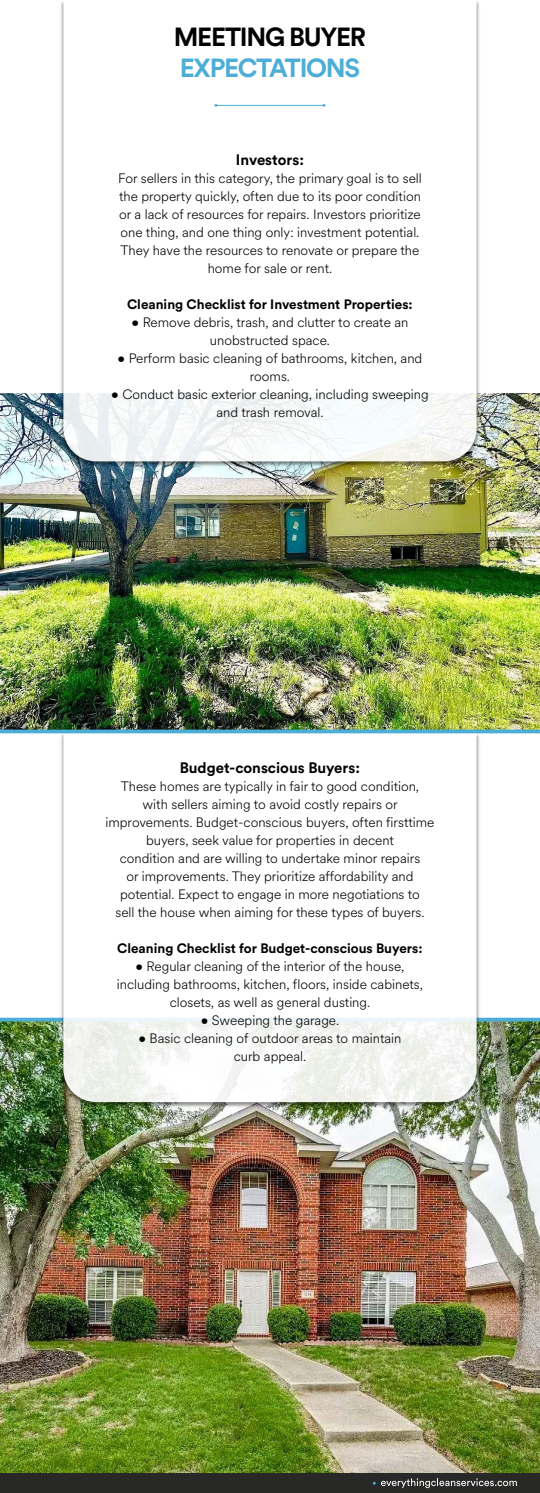
<style>
.page{position:relative;width:540px;height:1493px;background:#fff}
.page>*{position:absolute;margin:0;border:0;box-sizing:border-box;transform-origin:0 0}
.t1{font:700 25.95px "Circular Std";letter-spacing:-.05em;color:#000}
.t2{font:700 25.95px "Circular Std";letter-spacing:-.05em;color:#4caed6}
.t3{font:700 15px "Circular Std";color:#000}
.t4{font:300 13.5px/18px "Circular Spotify Text";color:#000;text-align:center}
.t5{font:700 13.5px "Circular Std";color:#000}
</style>
<div class="page">
<img style="left:0;top:1022px;width:540px;height:451px">
<svg style="left:0;top:1017px;width:540px;height:4px"></svg>
<img style="left:59px;top:733px;width:422px;height:377px">
<svg style="left:63px;top:733px;width:414px;height:369px"></svg>
<img style="left:0;top:394px;width:540px;height:335px">
<div style="left:0;top:1473px;width:540px;height:19px;background:#282827"></div>
<svg style="left:373px;top:1478px;width:144px;height:10px"></svg>
<img style="left:58px;top:1px;width:424px;height:468px">
<svg style="left:63px;top:1px;width:414px;height:460px"></svg>
<hr style="left:216px;top:105px;width:108px;height:1px;background:#4caed6">
<svg style="left:0;top:729px;width:540px;height:4px;background:#4fa4bf"></svg>
<h1 class="t1" style="left:174px;top:20px;width:194px">MEETING BUYER</h1>
<h1 class="t2" style="left:180px;top:51px;width:182px">EXPECTATIONS</h1>
<p class="t3" style="left:236px;top:150px;width:70px">Investors:</p>
<p class="t4" style="left:118px;top:169px;width:305px">For sellers in this category, the primary goal is to sell the property quickly, often due to its poor condition or a lack of resources for repairs. Investors prioritize one thing, and one thing only: investment potential.<br>They have the resources to renovate or prepare the home for sale or rent.</p>
<p class="t5" style="left:127px;top:295px;width:287px">Cleaning Checklist for Investment Properties:</p>
<p class="t4" style="left:132px;top:313px;width:278px">• Remove debris, trash, and clutter to create an unobstructed space.</p>
<p class="t4" style="left:118px;top:349px;width:306px">• Perform basic cleaning of bathrooms, kitchen, and rooms.</p>
<p class="t4" style="left:111px;top:385px;width:319px">• Conduct basic exterior cleaning, including sweeping and trash removal.</p>
<p class="t3" style="left:180px;top:758px;width:182px">Budget-conscious Buyers:</p>
<p class="t4" style="left:105px;top:777px;width:331px">These homes are typically in fair to good condition,<br>with sellers aiming to avoid costly repairs or improvements. Budget-conscious buyers, often firsttime buyers, seek value for properties in decent<br>condition and are willing to undertake minor repairs<br>or improvements. They prioritize affordability and potential. Expect to engage in more negotiations to<br>sell the house when aiming for these types of buyers.</p>
<p class="t5" style="left:117px;top:939px;width:307px">Cleaning Checklist for Budget-conscious Buyers:</p>
<p class="t4" style="left:117px;top:957px;width:308px">• Regular cleaning of the interior of the house, including bathrooms, kitchen, floors, inside cabinets, closets, as well as general dusting.</p>
<p class="t4" style="left:201px;top:1011px;width:140px">• Sweeping the garage.</p>
<p class="t4" style="left:139px;top:1029px;width:264px">• Basic cleaning of outdoor areas to maintain curb appeal.</p>
</div>
